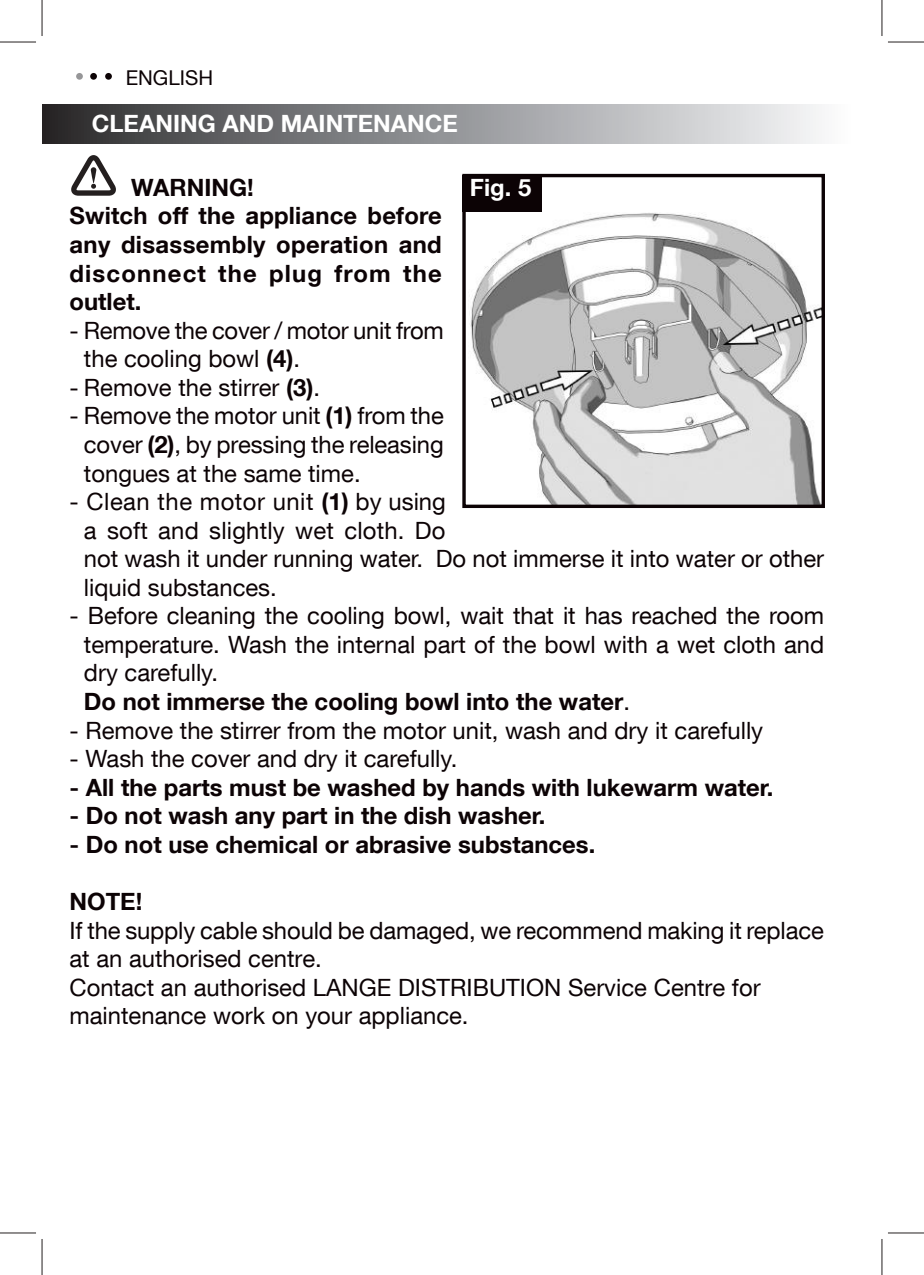
<style>
.page{position:relative;width:924px;height:1275px;background:#fff}
.page>*{position:absolute;margin:0;border:0;box-sizing:border-box;transform-origin:0 0}
.t1{font:23.8px/28.6px "Helvetica Neue LT Com";color:#0c0305}
.t2{font:700 23.8px/28.6px "Helvetica Neue LT Com";color:#0c0305}
.t3{font:700 23.8px "Helvetica Neue LT Com";color:#fff}
.t4{font:20.4px "Helvetica Neue LT Com";color:#0c0305}
.s1{font-weight:700}
</style>
<div class="page">
<div style="left:42px;top:104px;width:811px;height:40px;background:linear-gradient(to right,#2c2c2f,#fcfdff)"></div>
<img style="left:470px;top:213px;width:350px;height:291px">
<div style="left:462px;top:174px;width:362px;height:334px;border:3px solid #0c0305"></div>
<div style="left:462px;top:175px;width:79px;height:36px;background:#0c0305"></div>
<svg style="left:71px;top:155px;width:45px;height:41px"></svg>
<div style="left:105px;top:73px;width:7px;height:7px;background:#0c0305;border-radius:50%"></div>
<div style="left:90px;top:73px;width:7px;height:7px;background:#0c0305;border-radius:50%"></div>
<div style="left:76px;top:73px;width:7px;height:7px;background:#969698;border-radius:50%"></div>
<hr style="left:0;top:42px;width:36px;height:1px;background:#241f1f">
<hr style="left:887px;top:42px;width:36px;height:1px;background:#241f1f">
<hr style="left:0;top:1232px;width:36px;height:1px;background:#241f1f">
<hr style="left:887px;top:1232px;width:36px;height:1px;background:#241f1f">
<hr style="left:42px;top:0;width:1px;height:36px;background:#241f1f">
<hr style="left:42px;top:1239px;width:1px;height:36px;background:#241f1f">
<hr style="left:881px;top:0;width:1px;height:36px;background:#241f1f">
<hr style="left:881px;top:1239px;width:1px;height:36px;background:#241f1f">
<p class="t4" style="left:126px;top:65px;width:89px">ENGLISH</p>
<p class="t3" style="left:92px;top:108px;width:367px">CLEANING AND MAINTENANCE</p>
<p class="t2" style="left:69px;top:172px;width:373px;text-indent:159px">g!<br>Switch off the appliance before any disassembly operation and disconnect the plug from the outlet.</p>
<p class="t1" style="left:84px;top:315px;width:361px;text-indent:-14px">- Remove the cover / motor unit from the cooling bowl <span class="s1">(4)</span>.</p>
<p class="t1" style="left:69px;top:372px;width:252px">- Remove the stirrer <span class="s1">(3)</span>.</p>
<p class="t1" style="left:84px;top:401px;width:361px;text-align:justify;text-indent:-14px">- Remove the motor unit <span class="s1">(1)</span> from the cover <span class="s1">(2)</span>, by pressing the releasing tongues at the same time.</p>
<p class="t1" style="left:84px;top:487px;width:741px;text-indent:-14px">- Clean the motor unit <span class="s1">(1)</span> by using<br>a soft and slightly wet cloth. Do<br>not wash it under running water. Do not immerse it into water or other liquid substances.</p>
<p class="t1" style="left:84px;top:601px;width:741px;text-indent:-14px">- Before cleaning the cooling bowl, wait that it has reached the room temperature. Wash the internal part of the bowl with a wet cloth and dry carefully.<br><span class="s1">Do not immerse the cooling bowl into the water</span>.</p>
<p class="t1" style="left:69px;top:715px;width:695px">- Remove the stirrer from the motor unit, wash and dry it carefully</p>
<p class="t1" style="left:69px;top:744px;width:389px">- Wash the cover and dry it carefully.</p>
<p class="t2" style="left:69px;top:772px;width:705px">- All the parts must be washed by hands with lukewarm water.</p>
<p class="t2" style="left:69px;top:801px;width:477px">- Do not wash any part in the dish washer.</p>
<p class="t2" style="left:69px;top:829px;width:527px">- Do not use chemical or abrasive substances.</p>
<p class="t2" style="left:69px;top:886px;width:74px">NOTE!</p>
<p class="t1" style="left:69px;top:915px;width:755px">If the supply cable should be damaged, we recommend making it replace at an authorised centre.<br>Contact an authorised LANGE DISTRIBUTION Service Centre for maintenance work on your appliance.</p>
<p class="t2" style="left:131px;top:172px;width:5px">warnin</p>
<p class="t3" style="left:470px;top:172px;width:63px">Fig. 5</p>
</div>
